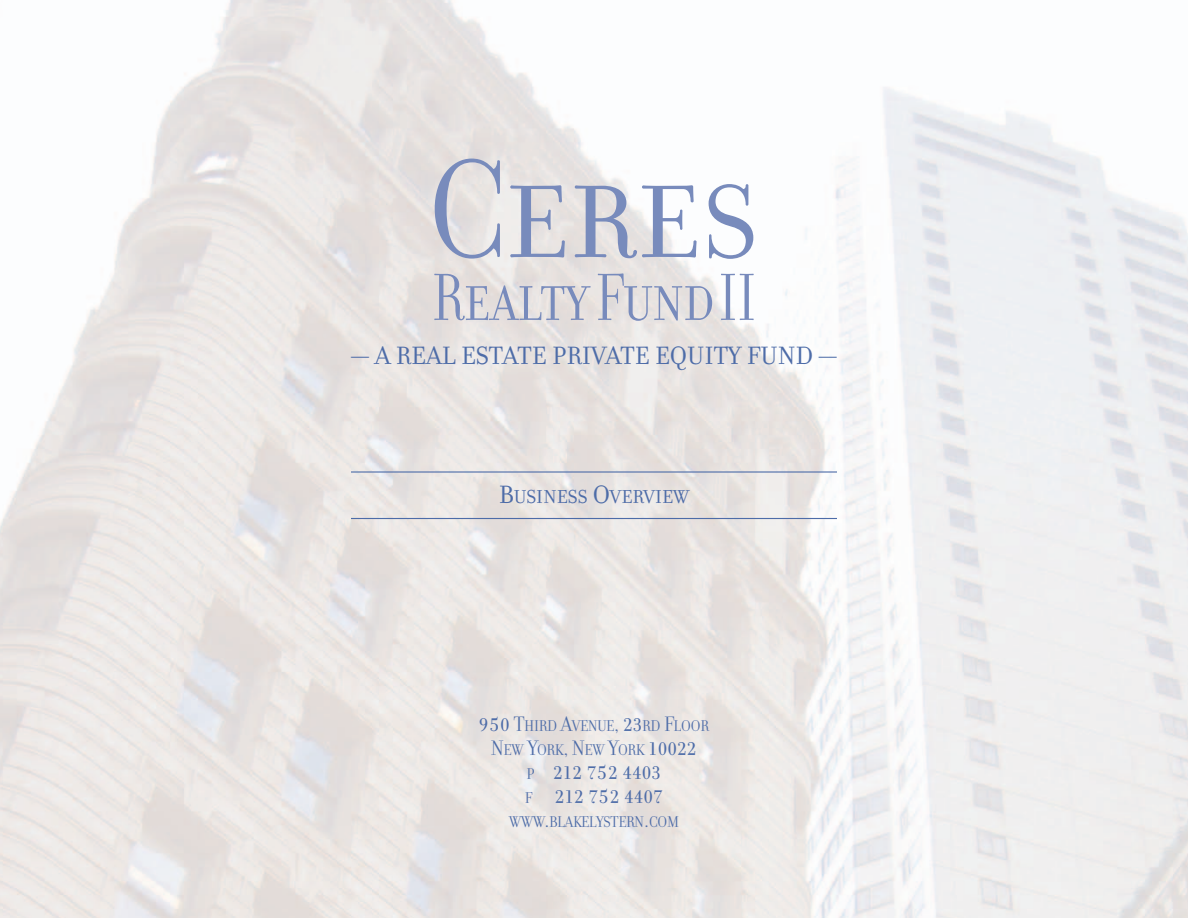
<style>
.page{position:relative;width:1188px;height:918px;background:#fff}
.page>*{position:absolute;margin:0;border:0;box-sizing:border-box;transform-origin:0 0}
.t1{font:27px "Filosofia";color:#4d6ca8}
.t2{font:27px/24px "Filosofia Grand Caps";color:#4d6ca8}
.t3{font:20.25px "Filosofia";color:#4d6ca8}
.t4{font:16.8px/24px "Filosofia Grand";color:#4d6ca8;text-align:center}
.s1{font-size:27px}
.s2{font-family:"Filosofia Grand Caps";font-size:27px}
.s3{font-size:22.5px}
.s4{font-family:"Filosofia Grand";font-size:16.8px}
</style>
<div class="page">
<svg style="left:435px;top:159px;width:65px;height:100px;background:#cdced8"></svg>
<svg style="left:510px;top:185px;width:55px;height:73px;background:#c6c9d7"></svg>
<svg style="left:575px;top:185px;width:122px;height:73px"></svg>
<svg style="left:709px;top:184px;width:44px;height:75px"></svg>
<svg style="left:434px;top:274px;width:157px;height:46px;background:#cfced7"></svg>
<svg style="left:598px;top:273px;width:114px;height:48px;background:#d1d1d9"></svg>
<svg style="left:721px;top:274px;width:33px;height:46px"></svg>
<hr style="left:351px;top:471px;width:486px;height:2px;background:#4d6ca8">
<hr style="left:351px;top:518px;width:486px;height:1px;background:#4d6ca8">
<h1 class="t1" style="left:351px;top:339px;width:487px">— A REAL ESTATE PRIVATE EQUITY FUND —</h1>
<p class="t3" style="left:499px;top:484px;width:192px"><span class="s1">B</span>USINESS <span class="s1">O</span>VERVIEW</p>
<p class="t4" style="left:479px;top:713px;width:232px"><span class="s2">950</span> <span class="s3">T</span>HIRD <span class="s3">A</span>VENUE<span class="s3">,</span> <span class="s2">23</span>RD <span class="s3">F</span>LOOR<br><span class="s3">N</span>EW <span class="s3">Y</span>ORK<span class="s3">, N</span>EW <span class="s3">Y</span>ORK <span class="s2">10022</span></p>
<h1 class="t2" style="left:525px;top:757px;width:139px"><span class="s4">P</span> 212 752 4403<br><span class="s4">F</span> 212 752 4407</h1>
<p class="t4" style="left:509px;top:809px;width:171px">WWW<span class="s3">.</span>BLAKELYSTERN<span class="s3">.</span>COM</p>
</div>
